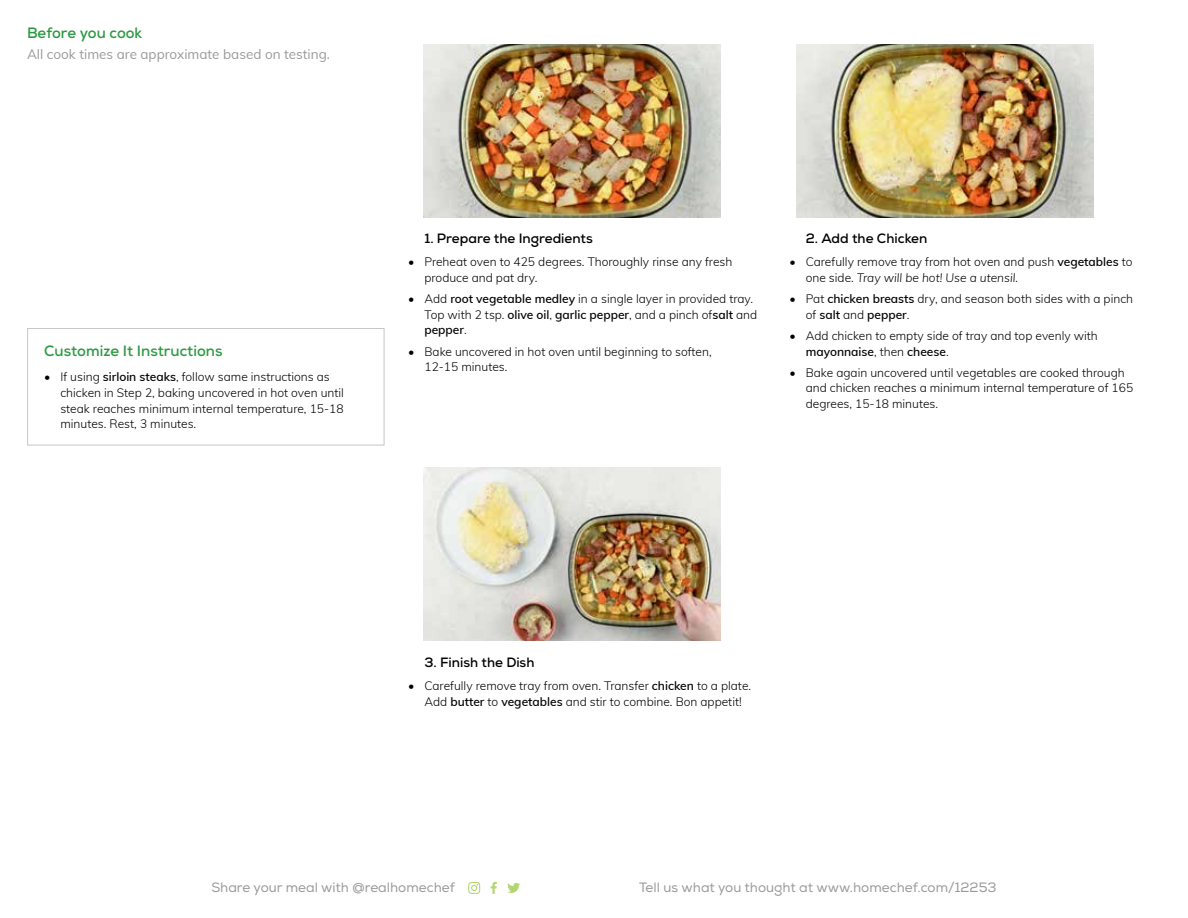
<style>
.page{position:relative;width:1188px;height:918px;background:#fff}
.page>*{position:absolute;margin:0;border:0;box-sizing:border-box;transform-origin:0 0}
.t1{font:700 15px "Nexa";color:#2c9942}
.t2{font:13.5px "Nexa";color:#9a9a9a}
.t3{font:700 13.5px "Nexa";color:#000}
.t4{font:13.5px "Muli";color:#9a9a9a}
.t5{font:300 12px/15.8px "Muli";color:#000}
.s1{font-weight:600}
.s2{font-style:italic}
</style>
<div class="page">
<svg style="left:491px;top:882px;width:6px;height:12px"></svg>
<svg style="left:468px;top:882px;width:12px;height:12px"></svg>
<svg style="left:507px;top:883px;width:13px;height:10px"></svg>
<img style="left:423px;top:467px;width:297px;height:173px">
<img style="left:423px;top:44px;width:297px;height:173px">
<img style="left:797px;top:44px;width:297px;height:173px">
<div style="left:27px;top:328px;width:357px;height:117px;border:1px solid #c7c6c5"></div>
<p class="t1" style="left:27px;top:23px;width:117px">Before you cook</p>
<p class="t4" style="left:27px;top:44px;width:304px">All cook times are approximate based on testing.</p>
<p class="t1" style="left:44px;top:341px;width:180px">Customize It Instructions</p>
<p class="t5" style="left:60px;top:368px;width:285px;text-indent:-16px">• If using <span class="s1">sirloin steaks</span>, follow same instructions as chicken in Step 2, baking uncovered in hot oven until steak reaches minimum internal temperature, 15-18 minutes. Rest, 3 minutes.</p>
<p class="t3" style="left:424px;top:229px;width:170px">1. Prepare the Ingredients</p>
<p class="t5" style="left:424px;top:253px;width:309px;text-indent:-16px">• Preheat oven to 425 degrees. Thoroughly rinse any fresh produce and pat dry.</p>
<p class="t5" style="left:424px;top:290px;width:334px;text-indent:-16px">• Add <span class="s1">root vegetable medley</span> in a single layer in provided tray.<br>Top with 2 tsp. <span class="s1">olive oil</span>, <span class="s1">garlic pepper</span>, and a pinch of<span class="s1">salt</span> and <span class="s1">pepper</span>.</p>
<p class="t5" style="left:424px;top:343px;width:289px;text-indent:-16px">• Bake uncovered in hot oven until beginning to soften,<br>12-15 minutes.</p>
<p class="t3" style="left:806px;top:229px;width:123px">2. Add the Chicken</p>
<p class="t5" style="left:806px;top:253px;width:328px;text-indent:-16px">• Carefully remove tray from hot oven and push <span class="s1">vegetables</span> to one side. <span class="s2">Tray will be hot! Use a utensil.</span></p>
<p class="t5" style="left:806px;top:290px;width:329px;text-indent:-16px">• Pat <span class="s1">chicken breasts</span> dry, and season both sides with a pinch of <span class="s1">salt</span> and <span class="s1">pepper</span>.</p>
<p class="t5" style="left:806px;top:327px;width:294px;text-indent:-16px">• Add chicken to empty side of tray and top evenly with <span class="s1">mayonnaise</span>, then <span class="s1">cheese</span>.</p>
<p class="t5" style="left:806px;top:364px;width:329px;text-indent:-16px">• Bake again uncovered until vegetables are cooked through and chicken reaches a minimum internal temperature of 165 degrees, 15-18 minutes.</p>
<p class="t3" style="left:424px;top:654px;width:112px">3. Finish the Dish</p>
<p class="t5" style="left:408px;top:678px;width:344px;text-align:center">• Carefully remove tray from oven. Transfer <span class="s1">chicken</span> to a plate.<br>Add <span class="s1">butter</span> to <span class="s1">vegetables</span> and stir to combine. Bon appetit!</p>
<p class="t2" style="left:211px;top:879px;width:245px">Share your meal with @realhomechef</p>
<p class="t2" style="left:639px;top:879px;width:359px">Tell us what you thought at www.homechef.com/12253</p>
</div>
